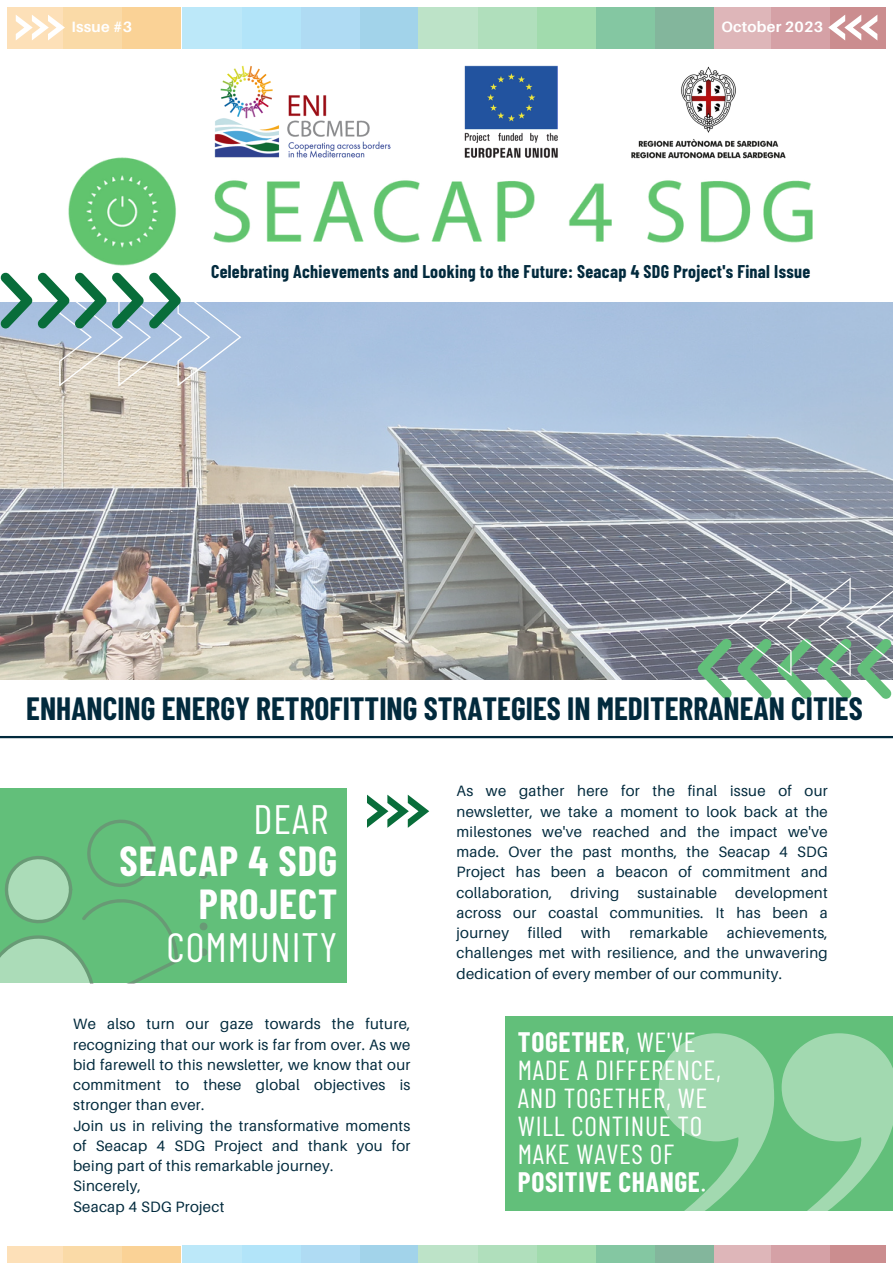
<style>
.page{position:relative;width:893px;height:1264px;background:#fff}
.page>*{position:absolute;margin:0;border:0;box-sizing:border-box;transform-origin:0 0}
.t1{font:700 40.95px/42.8px "Barlow Condensed";letter-spacing:.025em;color:#fff;text-align:right}
.t2{font:40.95px "Barlow Condensed";color:#fff}
.t3{font:700 31.5px "Barlow Condensed";color:#022a3d}
.t4{font:27.45px/28px "Barlow Condensed";letter-spacing:.025em;color:#fff}
.t5{font:700 18px "Barlow Condensed";letter-spacing:.015em;color:#022a3d}
.t6{font:15px/20.2px "Aileron";letter-spacing:.02em;color:#022a3d;text-align:justify}
.t7{font:700 15px "Aileron";letter-spacing:.015em;color:#fff}
.s1{font-weight:400}
.s2{font-weight:700}
</style>
<div class="page">
<div style="left:0;top:788px;width:347px;height:194px;background:#62bf7a"></div>
<img style="left:0;top:302px;width:892px;height:377px">
<svg style="left:367px;top:794px;width:62px;height:33px"></svg>
<div style="left:122px;top:7px;width:59px;height:41px;background:#fad296"></div>
<div style="left:63px;top:7px;width:59px;height:41px;background:#fadaa7"></div>
<div style="left:7px;top:7px;width:56px;height:41px;background:#fde0b8"></div>
<div style="left:359px;top:7px;width:59px;height:41px;background:#a2d3ea"></div>
<div style="left:300px;top:7px;width:59px;height:41px;background:#afdbf3"></div>
<div style="left:241px;top:7px;width:59px;height:41px;background:#b2e4f9"></div>
<div style="left:183px;top:7px;width:58px;height:41px;background:#bce8f9"></div>
<div style="left:829px;top:7px;width:56px;height:41px;background:#cb8d8f"></div>
<div style="left:770px;top:7px;width:59px;height:41px;background:#d5a1a6"></div>
<div style="left:711px;top:7px;width:59px;height:41px;background:#deb6b9"></div>
<div style="left:654px;top:7px;width:59px;height:41px;background:#83b69c"></div>
<div style="left:595px;top:7px;width:59px;height:41px;background:#84c7a2"></div>
<div style="left:536px;top:7px;width:59px;height:41px;background:#a1dbad"></div>
<div style="left:477px;top:7px;width:59px;height:41px;background:#b0dfbc"></div>
<div style="left:418px;top:7px;width:59px;height:41px;background:#bde3c8"></div>
<svg style="left:16px;top:15px;width:49px;height:25px"></svg>
<hr style="left:0;top:736px;width:892px;height:2px;background:#022a3d">
<div style="left:122px;top:1246px;width:59px;height:16px;background:#fad296"></div>
<div style="left:63px;top:1246px;width:59px;height:16px;background:#fadaa7"></div>
<div style="left:7px;top:1246px;width:56px;height:16px;background:#fde0b8"></div>
<div style="left:359px;top:1245px;width:59px;height:17px;background:#a2d3ea"></div>
<div style="left:300px;top:1245px;width:59px;height:17px;background:#afdbf3"></div>
<div style="left:241px;top:1245px;width:59px;height:17px;background:#b2e4f9"></div>
<div style="left:183px;top:1245px;width:58px;height:17px;background:#bce8f9"></div>
<div style="left:829px;top:1245px;width:56px;height:17px;background:#cb8d8f"></div>
<div style="left:770px;top:1245px;width:59px;height:17px;background:#d5a1a6"></div>
<div style="left:711px;top:1245px;width:59px;height:17px;background:#deb6b9"></div>
<div style="left:654px;top:1245px;width:59px;height:17px;background:#83b69c"></div>
<div style="left:595px;top:1245px;width:59px;height:17px;background:#84c7a2"></div>
<div style="left:536px;top:1245px;width:59px;height:17px;background:#a1dbad"></div>
<div style="left:477px;top:1245px;width:59px;height:17px;background:#b0dfbc"></div>
<div style="left:418px;top:1245px;width:59px;height:17px;background:#bde3c8"></div>
<img style="left:68px;top:157px;width:745px;height:109px">
<img style="left:207px;top:65px;width:596px;height:104px">
<svg style="left:0;top:272px;width:241px;height:114px"></svg>
<div style="left:505px;top:1016px;width:387px;height:194px;background:#62bf7a"></div>
<svg style="left:658px;top:1033px;width:234px;height:178px"></svg>
<svg style="left:0;top:819px;width:178px;height:164px"></svg>
<svg style="left:200px;top:871px;width:7px;height:7px"></svg>
<svg style="left:200px;top:897px;width:7px;height:7px"></svg>
<svg style="left:200px;top:922px;width:7px;height:8px"></svg>
<svg style="left:200px;top:948px;width:7px;height:8px"></svg>
<svg style="left:697px;top:577px;width:195px;height:121px;background:#8ea09d"></svg>
<svg style="left:828px;top:15px;width:49px;height:25px"></svg>
<p class="t7" style="left:71px;top:18px;width:62px">Issue #3</p>
<p class="t7" style="left:721px;top:18px;width:103px">October 2023</p>
<p class="t5" style="left:211px;top:260px;width:600px">Celebrating Achievements and Looking to the Future: Seacap 4 SDG Project's Final Issue</p>
<p class="t3" style="left:26px;top:688px;width:837px">ENHANCING ENERGY RETROFITTING STRATEGIES IN MEDITERRANEAN CITIES</p>
<p class="t2" style="left:253px;top:792px;width:76px">DEAR</p>
<p class="t1" style="left:120px;top:838px;width:219px">SEACAP 4 SDG<br>PROJECT<br><span class="s1">COMMUNITY</span></p>
<p class="t6" style="left:73px;top:1013px;width:339px">We also turn our gaze towards the future, recognizing that our work is far from over. As we bid farewell to this newsletter, we know that our commitment to these global objectives is stronger than ever.</p>
<p class="t6" style="left:73px;top:1114px;width:339px">Join us in reliving the transformative moments of Seacap 4 SDG Project and thank you for being part of this remarkable journey.</p>
<p class="t6" style="left:73px;top:1175px;width:69px">Sincerely,</p>
<p class="t6" style="left:73px;top:1195px;width:153px">Seacap 4 SDG Project</p>
<p class="t6" style="left:456px;top:780px;width:373px">As we gather here for the final issue of our newsletter, we take a moment to look back at the milestones we've reached and the impact we've made. Over the past months, the Seacap 4 SDG Project has been a beacon of commitment and collaboration, driving sustainable development across our coastal communities. It has been a journey</p>
<p class="t6" style="left:528px;top:922px;width:36px">filled</p>
<p class="t6" style="left:581px;top:922px;width:31px">with</p>
<p class="t6" style="left:629px;top:922px;width:80px">remarkable</p>
<p class="t6" style="left:456px;top:922px;width:373px;text-indent:270px">achievements, challenges met with resilience, and the unwavering dedication of every member of our community.</p>
<p class="t4" style="left:518px;top:1026px;width:204px"><span class="s2">TOGETHER</span>, WE'VE<br>MADE A DIFFERENCE,<br>AND TOGETHER, WE<br>WILL CONTINUE TO<br>MAKE WAVES OF<br><span class="s2">POSITIVE CHANGE</span>.</p>
</div>
